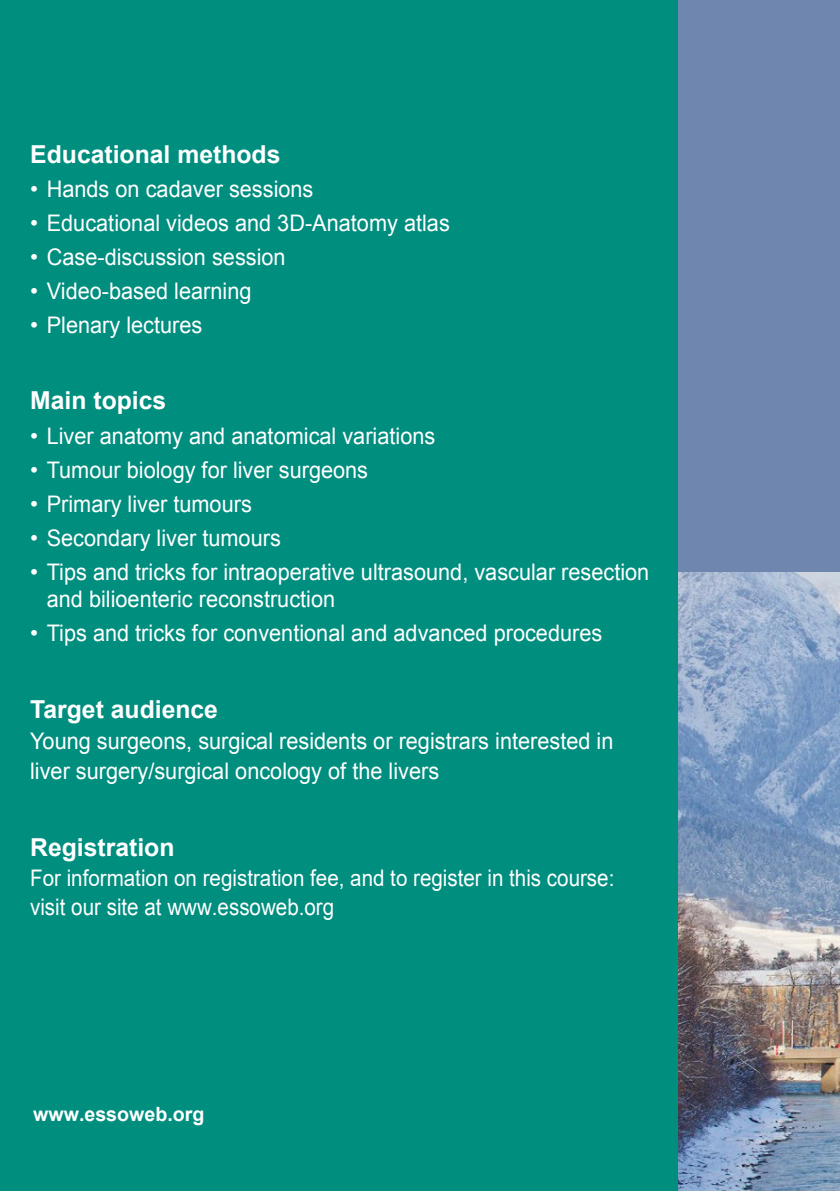
<style>
.page{position:relative;width:840px;height:1191px;background:#fff}
.page>*{position:absolute;margin:0;border:0;box-sizing:border-box;transform-origin:0 0}
.t1{font:700 24.8px "Arial";color:#fff}
.t2{font:22.8px/27.4px "Arial";color:#fff}
.t3{font:22.8px/30.4px "Arial";color:#fff;scale:.95 1}
.t4{font:22.8px/29.4px "Arial";color:#fff;scale:.9 1}
.t5{font:700 19.6px "Arial";color:#fff}
</style>
<div class="page">
<div style="left:0;top:0;width:677px;height:1191px;background:#008e7f"></div>
<div style="left:677px;top:0;width:162px;height:598px;background:#6f86af"></div>
<img style="left:677px;top:573px;width:162px;height:618px">
<p class="t1" style="left:30px;top:138px;width:251px">Educational methods</p>
<p class="t2" style="left:30px;top:175px;width:284px">• Hands on cadaver sessions</p>
<p class="t2" style="left:30px;top:209px;width:421px">• Educational videos and 3D-Anatomy atlas</p>
<p class="t2" style="left:30px;top:243px;width:257px">• Case-discussion session</p>
<p class="t2" style="left:30px;top:277px;width:223px">• Video-based learning</p>
<p class="t2" style="left:30px;top:311px;width:173px">• Plenary lectures</p>
<p class="t1" style="left:30px;top:384px;width:137px">Main topics</p>
<p class="t2" style="left:30px;top:422px;width:406px">• Liver anatomy and anatomical variations</p>
<p class="t2" style="left:30px;top:456px;width:339px">• Tumour biology for liver surgeons</p>
<p class="t2" style="left:30px;top:490px;width:223px">• Primary liver tumours</p>
<p class="t2" style="left:30px;top:524px;width:252px">• Secondary liver tumours</p>
<p class="t2" style="left:47px;top:558px;width:603px;text-indent:-16px">• Tips and tricks for intraoperative ultrasound, vascular resection and bilioenteric reconstruction</p>
<p class="t2" style="left:30px;top:620px;width:573px">• Tips and tricks for conventional and advanced procedures</p>
<p class="t1" style="left:30px;top:692px;width:189px">Target audience</p>
<p class="t3" style="left:30px;top:726px;width:615px">Young surgeons, surgical residents or registrars interested in liver surgery/surgical oncology of the livers</p>
<p class="t1" style="left:30px;top:830px;width:146px">Registration</p>
<p class="t4" style="left:30px;top:863px;width:650px">For information on registration fee, and to register in this course: visit our site at www.essoweb.org</p>
<p class="t5" style="left:33px;top:1101px;width:173px">www.essoweb.org</p>
</div>
